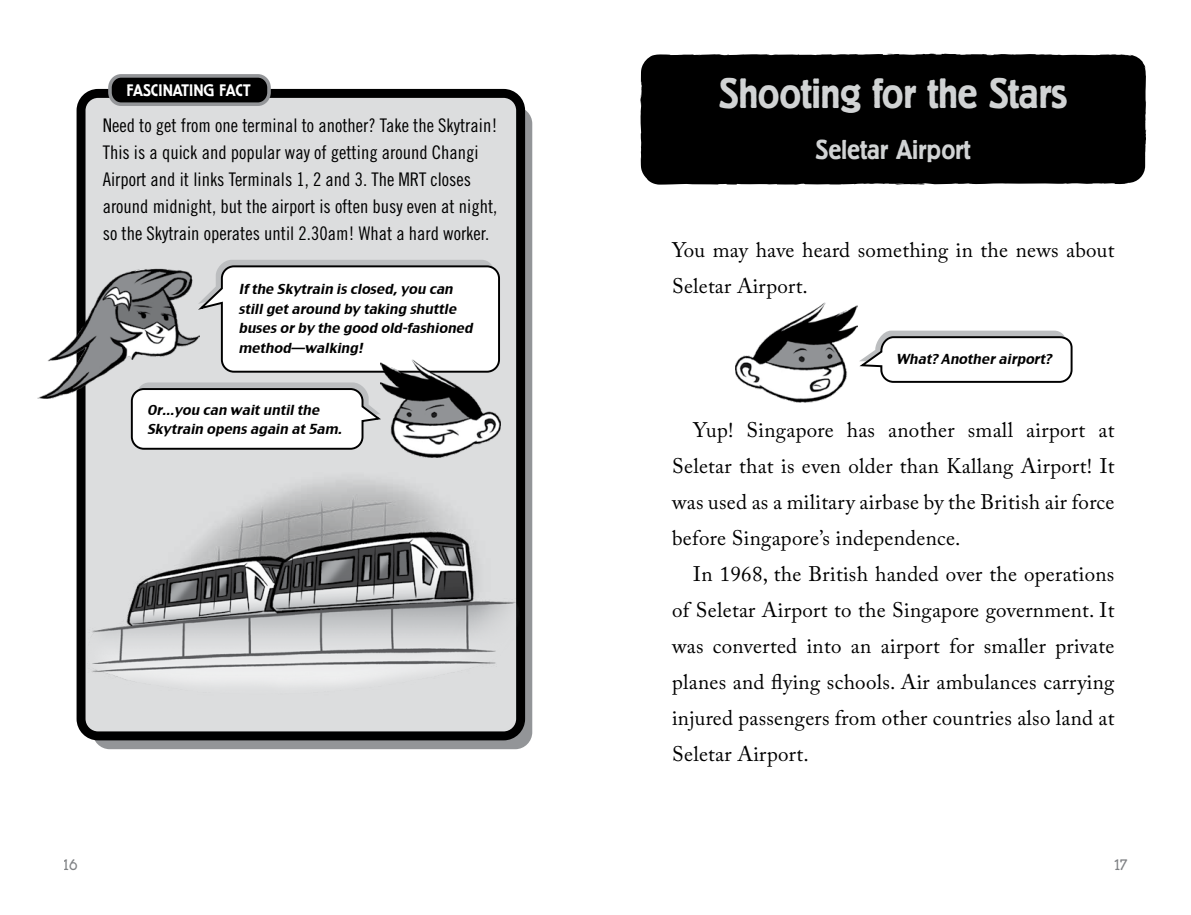
<style>
.page{position:relative;width:1191px;height:915px;background:#fff}
.page>*{position:absolute;margin:0;border:0;box-sizing:border-box;transform-origin:0 0}
.t1{font:500 42px "Berliner Grotesk";letter-spacing:-.015em;color:#d1d3d4}
.t2{font:500 27px "Berliner Grotesk";letter-spacing:-.005em;color:#d1d3d4}
.t3{font:21px/36px "Adobe Caslon Pro";letter-spacing:.015em;color:#000;text-align:justify}
.t4{font:18.75px/27px "Trade Gothic Cond Eighteen";color:#000}
.t5{font:500 16.5px "Berliner Grotesk";letter-spacing:-.005em;color:#fff}
.t6{font:300 15px "Berliner Grotesk";color:#808285}
.t7{font:italic 13.5px/19.5px "Charcoal CY";color:#000}
</style>
<div class="page">
<div style="left:93px;top:107px;width:439px;height:642px;background:#939598;border-radius:17px"></div>
<div style="left:81px;top:93px;width:439px;height:642px;background:#dcddde;border-radius:17px"></div>
<div style="left:77px;top:89px;width:448px;height:651px;border:9px solid #000;border-radius:17px"></div>
<img style="left:37px;top:261px;width:158px;height:137px">
<svg style="left:195px;top:260px;width:305px;height:113px;background:#eeeeef"></svg>
<img style="left:380px;top:359px;width:120px;height:98px">
<svg style="left:130px;top:382px;width:253px;height:68px;background:#e5e5e6"></svg>
<div style="left:110px;top:76px;width:159px;height:28px;background:#000;border-radius:11px"></div>
<div style="left:108px;top:74px;width:163px;height:32px;border:4px solid #939598;border-radius:11px"></div>
<div style="left:640px;top:53px;width:506px;height:132px;background:#000"></div>
<svg style="left:859px;top:330px;width:214px;height:53px"></svg>
<img style="left:735px;top:302px;width:122px;height:100px">
<img style="left:76px;top:473px;width:457px;height:264px">
<p class="t5" style="left:127px;top:82px;width:126px">FASCINATING FACT</p>
<h1 class="t1" style="left:719px;top:71px;width:350px">Shooting for the Stars</h1>
<p class="t2" style="left:815px;top:135px;width:157px">Seletar Airport</p>
<p class="t4" style="left:103px;top:111px;width:396px">Need to get from one terminal to another? Take the Skytrain!<br>This is a quick and popular way of getting around Changi Airport and it links Terminals 1, 2 and 3. The MRT closes around midnight, but the airport is often busy even at night, so the Skytrain operates until 2.30am! What a hard worker.</p>
<p class="t3" style="left:672px;top:231px;width:444px">You may have heard something in the news about<br>Seletar Airport.</p>
<p class="t7" style="left:238px;top:279px;width:239px">If the Skytrain is closed,you can stillgetaround by taking shuttle buses or by the good old-fashioned method—walking!</p>
<p class="t7" style="left:896px;top:348px;width:159px">What? Another airport?</p>
<p class="t7" style="left:147px;top:399px;width:199px">Or...you can waituntilthe<br>Skytrain opens again at5am.</p>
<p class="t3" style="left:672px;top:411px;width:444px;text-indent:21px">Yup! Singapore has another small airport at Seletar that is even older than Kallang Airport! It was used as a military airbase by the British air force before Singapore’s independence.</p>
<p class="t3" style="left:672px;top:555px;width:444px;text-indent:21px">In 1968, the British handed over the operations of Seletar Airport to the Singapore government. It was converted into an airport for smaller private planes and flying schools. Air ambulances carrying injured passengers from other countries also land at Seletar Airport.</p>
<p class="t6" style="left:64px;top:856px;width:15px">16</p>
<p class="t6" style="left:1114px;top:856px;width:14px">17</p>
</div>
